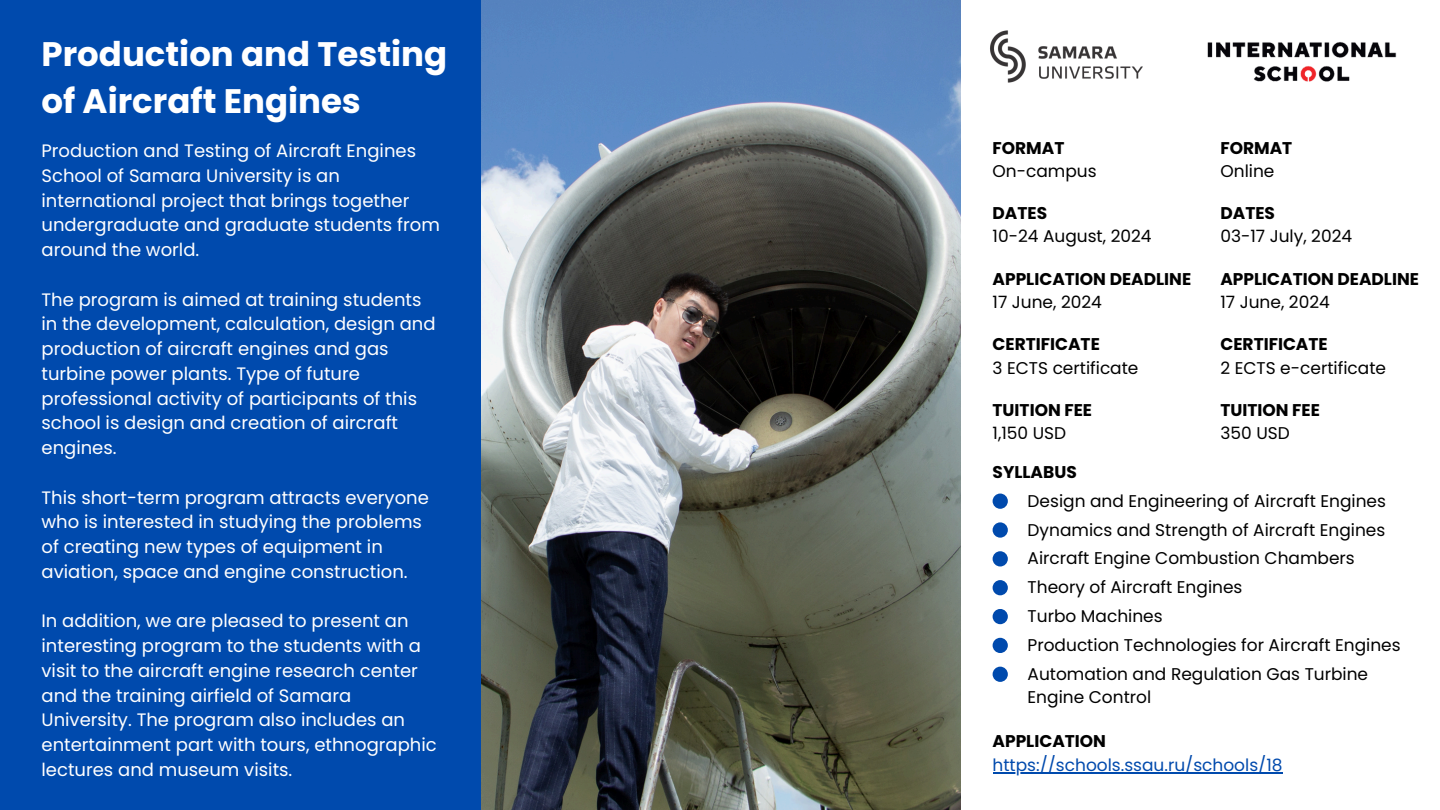
<style>
.page{position:relative;width:1440px;height:810px;background:#fff}
.page>*{position:absolute;margin:0;border:0;box-sizing:border-box;transform-origin:0 0}
.t1{font:700 34px/47.2px "Poppins";color:#fff}
.t2{font:18px/24.8px "Poppins";color:#fff}
.t3{font:17px "Poppins";color:#000}
.t4{font:700 17px/23.2px "Poppins";color:#000}
.t5{font:17px "Poppins";color:#004aad}
.s1{font-weight:400}
</style>
<div class="page">
<div style="left:0;top:0;width:482px;height:810px;background:#004aad"></div>
<img style="left:990px;top:30px;width:153px;height:53px">
<img style="left:1207px;top:42px;width:190px;height:40px">
<img style="left:482px;top:0;width:479px;height:810px">
<div style="left:993px;top:494px;width:15px;height:15px;background:#004aad;border-radius:50%"></div>
<div style="left:993px;top:522px;width:15px;height:16px;background:#004aad;border-radius:50%"></div>
<div style="left:993px;top:551px;width:15px;height:16px;background:#004aad;border-radius:50%"></div>
<div style="left:993px;top:580px;width:15px;height:15px;background:#004aad;border-radius:50%"></div>
<div style="left:993px;top:609px;width:15px;height:15px;background:#004aad;border-radius:50%"></div>
<div style="left:993px;top:638px;width:15px;height:15px;background:#004aad;border-radius:50%"></div>
<div style="left:993px;top:667px;width:15px;height:15px;background:#004aad;border-radius:50%"></div>
<hr style="left:993px;top:772px;width:290px;height:2px;background:#004aad">
<p class="t1" style="left:42px;top:31px;width:407px">Production and Testing of Aircraft Engines</p>
<p class="t2" style="left:42px;top:138px;width:400px">Production and Testing of Aircraft Engines School of Samara University is an international project that brings together undergraduate and graduate students from around the world.</p>
<p class="t2" style="left:42px;top:287px;width:396px">The program is aimed at training students in the development, calculation, design and production of aircraft engines and gas turbine power plants. Type of future professional activity of participants of this school is design and creation of aircraft engines.</p>
<p class="t2" style="left:42px;top:485px;width:389px">This short-term program attracts everyone who is interested in studying the problems of creating new types of equipment in aviation, space and engine construction.</p>
<p class="t2" style="left:42px;top:609px;width:397px">In addition, we are pleased to present an interesting program to the students with a visit to the aircraft engine research center and the training airfield of Samara University. The program also includes an entertainment part with tours, ethnographic lectures and museum visits.</p>
<p class="t4" style="left:993px;top:136px;width:73px">FORMAT</p>
<p class="t3" style="left:993px;top:159px;width:106px">On-campus</p>
<p class="t4" style="left:1220px;top:136px;width:73px">FORMAT</p>
<p class="t3" style="left:1220px;top:159px;width:56px">Online</p>
<p class="t4" style="left:993px;top:202px;width:56px">DATES</p>
<p class="t3" style="left:993px;top:225px;width:161px">10-24 August, 2024</p>
<p class="t4" style="left:1220px;top:202px;width:56px">DATES</p>
<p class="t3" style="left:1220px;top:225px;width:133px">03-17 July, 2024</p>
<p class="t4" style="left:993px;top:267px;width:200px">APPLICATION DEADLINE</p>
<p class="t3" style="left:993px;top:290px;width:111px">17 June, 2024</p>
<p class="t4" style="left:1220px;top:267px;width:200px">APPLICATION DEADLINE</p>
<p class="t3" style="left:1220px;top:290px;width:111px">17 June, 2024</p>
<p class="t4" style="left:993px;top:333px;width:109px">CERTIFICATE</p>
<p class="t3" style="left:993px;top:356px;width:147px">3 ECTS certificate</p>
<p class="t4" style="left:1220px;top:333px;width:109px">CERTIFICATE</p>
<p class="t3" style="left:1220px;top:356px;width:167px">2 ECTS e-certificate</p>
<h3 class="t4" style="left:993px;top:398px;width:101px">TUITION FEE<br><span class="s1">1,150 USD</span></h3>
<h3 class="t4" style="left:1220px;top:398px;width:101px">TUITION FEE<br><span class="s1">350 USD</span></h3>
<h2 class="t4" style="left:993px;top:460px;width:86px">SYLLABUS</h2>
<p class="t3" style="left:1028px;top:489px;width:360px">Design and Engineering of Aircraft Engines</p>
<p class="t3" style="left:1028px;top:518px;width:359px">Dynamics and Strength of Aircraft Engines</p>
<p class="t3" style="left:1028px;top:547px;width:329px">Aircraft Engine Combustion Chambers</p>
<p class="t3" style="left:1028px;top:575px;width:216px">Theory of Aircraft Engines</p>
<p class="t3" style="left:1028px;top:604px;width:137px">Turbo Machines</p>
<p class="t3" style="left:1028px;top:633px;width:375px">Production Technologies for Aircraft Engines</p>
<p class="t3" style="left:1028px;top:662px;width:342px">Automation and Regulation Gas Turbine</p>
<p class="t3" style="left:1028px;top:685px;width:125px">Engine Control</p>
<p class="t4" style="left:993px;top:730px;width:115px">APPLICATION</p>
<p class="t5" style="left:993px;top:753px;width:291px">https://schools.ssau.ru/schools/18</p>
</div>
